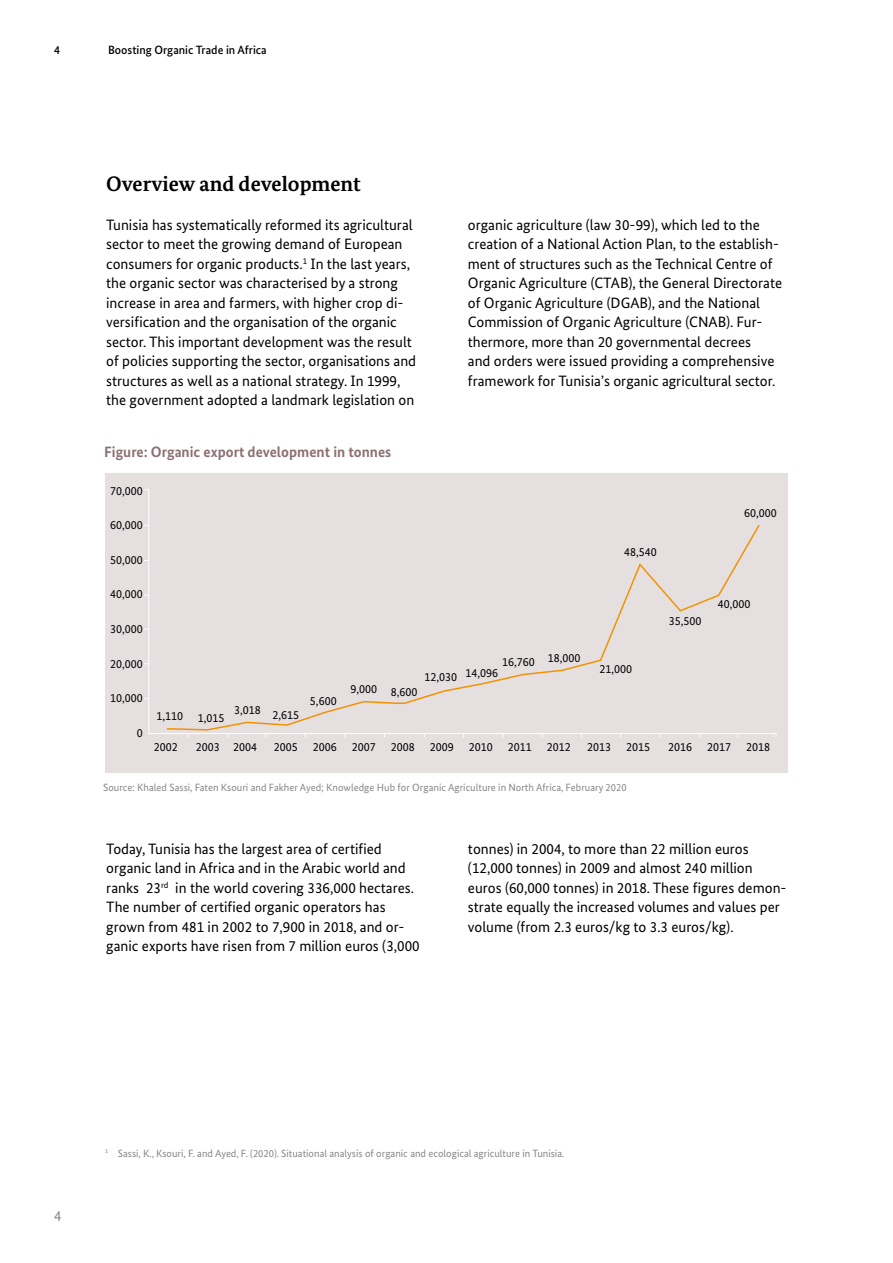
<style>
.page{position:relative;width:893px;height:1263px;background:#fff}
.page>*{position:absolute;margin:0;border:0;box-sizing:border-box;transform-origin:0 0}
.Fließtext{font:700 21px "Bundes Serif";color:#000}
.Fließtext-2{font:15px/19.5px "Bundes Sans";color:#000}
.Einf__Abs{font:700 15px "Bundes Sans";color:#8d7074}
.t1{font:15px "Bundes Sans";color:#878787}
.Fließtext-3{font:12px "Bundes Sans";color:#000}
.t2{font:500 12px "Bundes Sans";color:#000}
.Fußnote{font:10.5px "Bundes Sans";color:#878787}
</style>
<div class="page">
<div style="left:105px;top:473px;width:682px;height:300px;background:#e6dfe0"></div>
<svg style="left:148px;top:490px;width:628px;height:244px"></svg>
<svg style="left:165px;top:523px;width:596px;height:208px"></svg>
<p class="t2" style="left:54px;top:43px;width:7px">4</p>
<p class="t2" style="left:108px;top:43px;width:160px">Boosting Organic Trade in Africa</p>
<p class="Fließtext" style="left:106px;top:170px;width:256px">Overview and development</p>
<p class="Fließtext-2" style="left:106px;top:214px;width:312px">Tunisia has systematically reformed its agricultural sector to meet the growing demand of European consumers for organic products.<sup>1</sup> In the last years, the organic sector was characterised by a strong increase in area and farmers, with higher crop di&shy;versification and the organisation of the organic sector. This important development was the result of policies supporting the sector, organisations and structures as well as a national strategy. In 1999, the government adopted a landmark legislation on</p>
<p class="Einf__Abs" style="left:104px;top:443px;width:289px">Figure: Organic export development in tonnes</p>
<p class="Fließtext-2" style="left:468px;top:214px;width:316px">organic agriculture (law 30-99), which led to the creation of a National Action Plan, to the establish&shy;ment of structures such as the Technical Centre of Organic Agriculture (CTAB), the General Directorate of Organic Agriculture (DGAB), and the National Commission of Organic Agriculture (CNAB). Fur&shy;thermore, more than 20 governmental decrees<br>and orders were issued providing a comprehensive framework for Tunisia’s organic agricultural sector.</p>
<p class="Fließtext-3" style="left:110px;top:483px;width:34px">70,000</p>
<p class="Fließtext-3" style="left:110px;top:518px;width:34px">60,000</p>
<p class="Fließtext-3" style="left:110px;top:552px;width:34px">50,000</p>
<p class="Fließtext-3" style="left:110px;top:587px;width:34px">40,000</p>
<p class="Fließtext-3" style="left:110px;top:622px;width:34px">30,000</p>
<p class="Fließtext-3" style="left:110px;top:656px;width:34px">20,000</p>
<p class="Fließtext-3" style="left:110px;top:691px;width:34px">10,000</p>
<p class="Fließtext-3" style="left:137px;top:725px;width:7px">0</p>
<p class="Fließtext-3" style="left:502px;top:655px;width:34px">16,760</p>
<p class="Fließtext-3" style="left:548px;top:651px;width:34px">18,000</p>
<p class="Fließtext-3" style="left:424px;top:670px;width:34px">12,030</p>
<p class="Fließtext-3" style="left:466px;top:665px;width:34px">14,096</p>
<p class="Fließtext-3" style="left:624px;top:545px;width:34px">48,540</p>
<p class="Fließtext-3" style="left:600px;top:662px;width:34px">21,000</p>
<p class="Fließtext-3" style="left:669px;top:613px;width:34px">35,500</p>
<p class="Fließtext-3" style="left:744px;top:506px;width:34px">60,000</p>
<p class="Fließtext-3" style="left:718px;top:597px;width:34px">40,000</p>
<p class="Fließtext-3" style="left:350px;top:682px;width:28px">9,000</p>
<p class="Fließtext-3" style="left:391px;top:685px;width:28px">8,600</p>
<p class="Fließtext-3" style="left:310px;top:694px;width:28px">5,600</p>
<p class="Fließtext-3" style="left:234px;top:703px;width:28px">3,018</p>
<p class="Fließtext-3" style="left:273px;top:707px;width:28px">2,615</p>
<p class="Fließtext-3" style="left:156px;top:709px;width:28px">1,110</p>
<p class="Fließtext-3" style="left:154px;top:740px;width:25px">2002</p>
<p class="Fließtext-3" style="left:196px;top:740px;width:63px">2003 2004</p>
<p class="Fließtext-3" style="left:274px;top:740px;width:25px">2005</p>
<p class="Fließtext-3" style="left:313px;top:740px;width:25px">2006</p>
<p class="Fließtext-3" style="left:352px;top:740px;width:25px">2007</p>
<p class="Fließtext-3" style="left:391px;top:740px;width:25px">2008</p>
<p class="Fließtext-3" style="left:430px;top:740px;width:25px">2009</p>
<p class="Fließtext-3" style="left:469px;top:740px;width:25px">2010</p>
<p class="Fließtext-3" style="left:508px;top:740px;width:25px">2011</p>
<p class="Fließtext-3" style="left:547px;top:740px;width:25px">2012</p>
<p class="Fließtext-3" style="left:587px;top:740px;width:25px">2013</p>
<p class="Fließtext-3" style="left:626px;top:740px;width:25px">2015</p>
<p class="Fließtext-3" style="left:668px;top:740px;width:25px">2016</p>
<p class="Fließtext-3" style="left:707px;top:740px;width:25px">2017</p>
<p class="Fließtext-3" style="left:746px;top:740px;width:25px">2018</p>
<p class="Fließtext-3" style="left:198px;top:710px;width:28px">1,015</p>
<p class="Fußnote" style="left:103px;top:781px;width:525px">Source: Khaled Sassi, Faten Ksouri and Fakher Ayed; Knowledge Hub for Organic Agriculture in North Africa, February 2020</p>
<p class="Fließtext-2" style="left:106px;top:838px;width:315px">Today, Tunisia has the largest area of certified organic land in Africa and in the Arabic world and ranks 23<sup>rd</sup> in the world covering 336,000 hectares.<br>The number of certified organic operators has grown from 481 in 2002 to 7,900 in 2018, and or&shy;ganic exports have risen from 7 million euros (3,000</p>
<p class="Fließtext-2" style="left:468px;top:838px;width:320px">tonnes) in 2004, to more than 22 million euros (12,000 tonnes) in 2009 and almost 240 million euros (60,000 tonnes) in 2018. These figures demon&shy;strate equally the increased volumes and values per volume (from 2.3 euros/kg to 3.3 euros/kg).</p>
<p class="t1" style="left:54px;top:1206px;width:9px">4</p>
<p class="Fußnote" style="left:105px;top:1147px;width:461px"><sup>1</sup> Sassi, K., Ksouri, F. and Ayed, F. (2020). Situational analysis of organic and ecological agriculture in Tunisia.</p>
</div>
